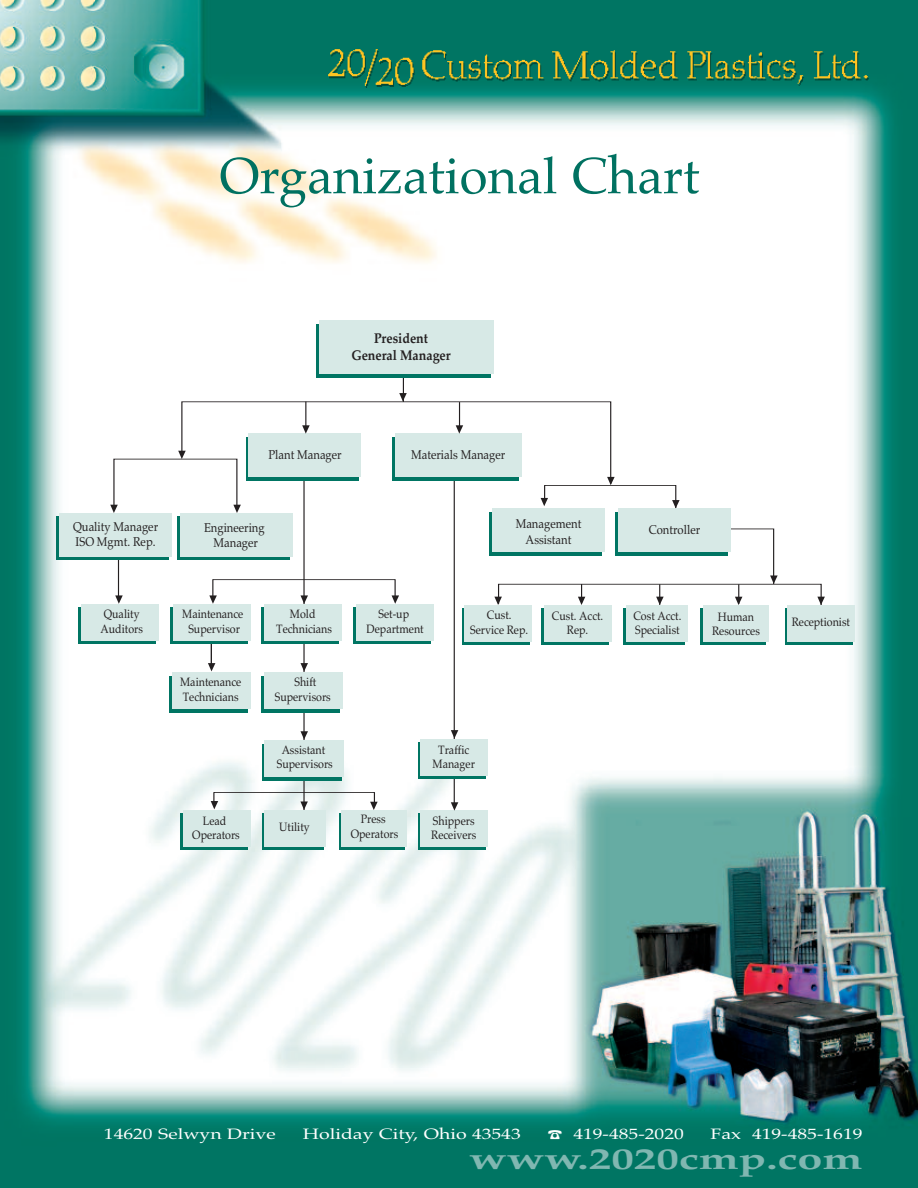
<style>
.page{position:relative;width:918px;height:1188px;background:#fff}
.page>*{position:absolute;margin:0;border:0;box-sizing:border-box;transform-origin:0 0}
.t1{font:51px "Palatino";color:#007161}
.t2{font:700 30px "Palatino";color:#80b7b1;scale:1.5 1}
.t3{font:15px "Palatino";color:#fff;scale:1.3 1}
.t4{font:700 14.1px/17px "Palatino";color:#231f20;text-align:center;scale:.88 1}
.t5{font:12.75px/15.6px "Palatino";color:#231f20;scale:.88 1}
.t6{font:12.15px/14.4px "Palatino";color:#231f20;text-align:center;scale:.88 1}
</style>
<div class="page">
<img style="left:0;top:0;width:918px;height:1188px">
<img style="left:329px;top:50px;width:540px;height:37px">
<img style="left:328px;top:49px;width:540px;height:37px">
<hr style="left:304px;top:479px;width:1px;height:335px;background:#231f20">
<hr style="left:454px;top:476px;width:1px;height:328px;background:#231f20">
<div style="left:316px;top:324px;width:175px;height:53px;background:#007563"></div>
<div style="left:319px;top:321px;width:175px;height:53px;background:#d7e9e6"></div>
<svg style="left:57px;top:516px;width:53px;height:44px"></svg>
<div style="left:60px;top:513px;width:112px;height:44px;background:#d7e9e6"></div>
<div style="left:171px;top:608px;width:77px;height:36px;background:#007563"></div>
<div style="left:173px;top:604px;width:78px;height:37px;background:#d7e9e6"></div>
<div style="left:262px;top:608px;width:77px;height:36px;background:#007563"></div>
<div style="left:264px;top:604px;width:78px;height:37px;background:#d7e9e6"></div>
<div style="left:354px;top:608px;width:77px;height:36px;background:#007563"></div>
<div style="left:356px;top:604px;width:78px;height:37px;background:#d7e9e6"></div>
<div style="left:78px;top:608px;width:78px;height:36px;background:#007563"></div>
<div style="left:81px;top:604px;width:78px;height:37px;background:#d7e9e6"></div>
<div style="left:542px;top:608px;width:67px;height:37px;background:#007563"></div>
<div style="left:544px;top:605px;width:68px;height:37px;background:#d7e9e6"></div>
<div style="left:623px;top:608px;width:62px;height:37px;background:#007563"></div>
<div style="left:626px;top:605px;width:62px;height:37px;background:#d7e9e6"></div>
<div style="left:700px;top:608px;width:66px;height:37px;background:#007563"></div>
<div style="left:703px;top:605px;width:65px;height:37px;background:#d7e9e6"></div>
<svg style="left:785px;top:608px;width:67px;height:37px"></svg>
<div style="left:788px;top:605px;width:67px;height:37px;background:#d7e9e6"></div>
<div style="left:262px;top:676px;width:78px;height:36px;background:#007563"></div>
<div style="left:264px;top:672px;width:79px;height:37px;background:#d7e9e6"></div>
<svg style="left:301px;top:663px;width:7px;height:8px"></svg>
<div style="left:262px;top:744px;width:79px;height:36px;background:#007563"></div>
<div style="left:264px;top:740px;width:80px;height:37px;background:#d7e9e6"></div>
<svg style="left:301px;top:731px;width:7px;height:9px"></svg>
<svg style="left:418px;top:743px;width:67px;height:36px"></svg>
<div style="left:421px;top:739px;width:67px;height:37px;background:#d7e9e6"></div>
<svg style="left:451px;top:730px;width:7px;height:8px"></svg>
<div style="left:180px;top:813px;width:68px;height:37px;background:#007563"></div>
<div style="left:183px;top:810px;width:67px;height:37px;background:#d7e9e6"></div>
<div style="left:262px;top:813px;width:62px;height:37px;background:#007563"></div>
<div style="left:264px;top:810px;width:62px;height:37px;background:#d7e9e6"></div>
<svg style="left:339px;top:813px;width:65px;height:37px"></svg>
<div style="left:342px;top:810px;width:65px;height:37px;background:#d7e9e6"></div>
<svg style="left:418px;top:813px;width:67px;height:37px"></svg>
<div style="left:421px;top:810px;width:67px;height:37px;background:#d7e9e6"></div>
<svg style="left:211px;top:792px;width:167px;height:18px"></svg>
<svg style="left:451px;top:802px;width:7px;height:9px"></svg>
<svg style="left:462px;top:608px;width:67px;height:37px"></svg>
<div style="left:465px;top:605px;width:67px;height:37px;background:#d7e9e6"></div>
<svg style="left:110px;top:376px;width:715px;height:230px"></svg>
<div style="left:169px;top:676px;width:79px;height:36px;background:#007563"></div>
<div style="left:172px;top:672px;width:78px;height:37px;background:#d7e9e6"></div>
<svg style="left:208px;top:644px;width:7px;height:27px"></svg>
<h1 class="t1" style="left:219px;top:146px;width:482px">Organizational Chart</h1>
<p class="t4" style="left:351px;top:330px;width:114px">President<br>General Manager</p>
<p class="t5" style="left:73px;top:518px;width:98px">Quality Manager<br>ISO Mgmt. Rep.</p>
<p class="t5" style="left:269px;top:447px;width:85px">Plant Manager</p>
<p class="t5" style="left:411px;top:447px;width:108px">Materials Manager</p>
<p class="t5" style="left:516px;top:516px;width:76px;text-align:center">Management<br>Assistant</p>
<p class="t5" style="left:204px;top:520px;width:71px">Engineering</p>
<p class="t5" style="left:649px;top:522px;width:60px">Controller</p>
<p class="t5" style="left:214px;top:535px;width:52px">Manager</p>
<p class="t6" style="left:101px;top:607px;width:50px;text-align:left">Quality<br>Auditors</p>
<p class="t6" style="left:552px;top:608px;width:60px">Cust. Acct.<br>Rep.</p>
<p class="t6" style="left:633px;top:608px;width:56px;text-align:left">Cost Acct.<br>Specialist</p>
<p class="t6" style="left:712px;top:609px;width:56px">Human<br>Resources</p>
<p class="t6" style="left:792px;top:615px;width:68px">Receptionist</p>
<p class="t6" style="left:275px;top:675px;width:65px">Shift<br>Supervisors</p>
<p class="t6" style="left:182px;top:607px;width:71px">Maintenance<br>Supervisor</p>
<p class="t6" style="left:276px;top:607px;width:65px">Mold<br>Technicians</p>
<p class="t6" style="left:367px;top:607px;width:66px">Set-up<br>Department</p>
<p class="t6" style="left:470px;top:608px;width:67px">Cust.<br>Service Rep.</p>
<p class="t6" style="left:180px;top:675px;width:71px;text-align:left">Maintenance<br>Technicians</p>
<p class="t6" style="left:277px;top:743px;width:65px">Assistant<br>Supervisors</p>
<p class="t6" style="left:433px;top:743px;width:50px">Traffic<br>Manager</p>
<p class="t6" style="left:192px;top:813px;width:56px">Lead<br>Operators</p>
<p class="t6" style="left:279px;top:820px;width:36px">Utility</p>
<p class="t6" style="left:351px;top:812px;width:56px">Press<br>Operators</p>
<p class="t6" style="left:431px;top:813px;width:53px;text-align:left">Shippers<br>Receivers</p>
<p class="t3" style="left:104px;top:1125px;width:134px">14620 Selwyn Drive</p>
<p class="t3" style="left:303px;top:1125px;width:169px">Holiday City, Ohio 43543</p>
<p class="t3" style="left:548px;top:1125px;width:106px">☎ 419-485-2020</p>
<p class="t3" style="left:711px;top:1125px;width:118px">Fax 419-485-1619</p>
<h2 class="t2" style="left:469px;top:1141px;width:264px">www.2020cmp.com</h2>
</div>
